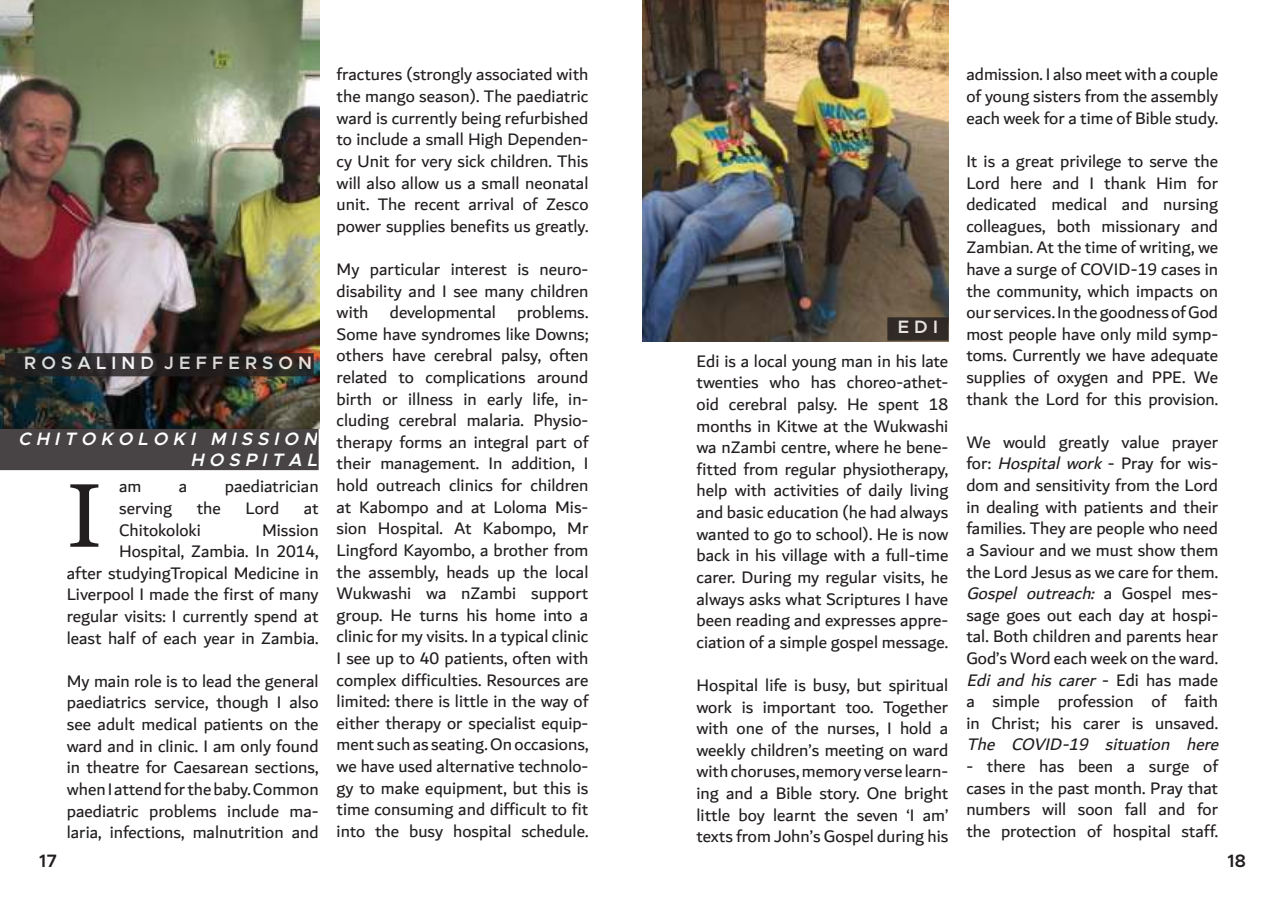
<style>
.page{position:relative;width:1285px;height:919px;background:#fff}
.page>*{position:absolute;margin:0;border:0;box-sizing:border-box;transform-origin:0 0}
.t1{font:90px "Georgia Pro";color:#221e1f}
.t2{font:18px/21.6px "Dubai";color:#221e1f;text-align:justify}
.t3{font:italic 600 18px/21.6px "Metropolis";color:#fff;text-align:right}
.t4{font:italic 18px "Dubai";color:#221e1f}
.t5{font:600 18px "Metropolis";color:#fff}
.t6{font:600 18px "Metropolis";color:#221e1f}
.s1{font-style:italic}
</style>
<div class="page">
<img style="left:0;top:0;width:320px;height:428px">
<img style="left:642px;top:0;width:306px;height:341px">
<svg style="left:8px;top:356px;width:302px;height:17px;background:#282424"></svg>
<div style="left:5px;top:353px;width:308px;height:23px;border:2px solid #221e1f"></div>
<div style="left:1px;top:429px;width:317px;height:40px;background:#484445"></div>
<div style="left:0;top:429px;width:318px;height:41px;border:2px solid #221e1f"></div>
<div style="left:887px;top:318px;width:60px;height:22px;background:#312a27"></div>
<div style="left:887px;top:317px;width:61px;height:23px;border:2px solid #221e1f"></div>
<p class="t5" style="left:24px;top:354px;width:289px">R O S A L I N D J E F F E R S O N</p>
<p class="t3" style="left:18px;top:428px;width:304px">C H I T O K O L O K I M I S S I O N<br>H O S P I T A L</p>
<p class="t2" style="left:119px;top:476px;width:24px">am</p>
<p class="t2" style="left:179px;top:476px;width:10px">a</p>
<p class="t2" style="left:225px;top:476px;width:95px">paediatrician</p>
<p class="t2" style="left:119px;top:497px;width:54px">serving</p>
<p class="t2" style="left:197px;top:497px;width:26px">the</p>
<p class="t2" style="left:245px;top:497px;width:35px">Lord</p>
<p class="t2" style="left:304px;top:497px;width:16px">at</p>
<p class="t2" style="left:119px;top:519px;width:83px">Chitokoloki</p>
<h1 class="t1" style="left:67px;top:478px;width:37px">I</h1>
<p class="t2" style="left:67px;top:519px;width:253px;text-align:right">Mission<br>Hospital, Zambia. In 2014,<br>after studyingTropical Medicine in<br>Liverpool I made the first of many regular visits: I currently spend at least half of each year in Zambia.</p>
<p class="t2" style="left:67px;top:670px;width:253px">My main role is to lead the general paediatrics service, though I also see adult medical patients on the ward and in clinic. I am only found in theatre for Caesarean sections, when I attend for the baby. Common paediatric problems include ma&shy;laria, infections, malnutrition and</p>
<p class="t2" style="left:336px;top:64px;width:253px">fractures (strongly associated with the mango season). The paediatric ward is currently being refurbished to include a small High Dependen&shy;cy Unit for very sick children. This will also allow us a small neonatal unit. The recent arrival of Zesco power supplies benefits us greatly.</p>
<p class="t2" style="left:336px;top:259px;width:253px">My particular interest is neuro&shy;disability and I see many children with developmental problems.<br>Some have syndromes like Downs; others have cerebral palsy, often related to complications around birth or illness in early life, in&shy;cluding cerebral malaria. Physio&shy;therapy forms an integral part of their management. In addition, I hold outreach clinics for children at Kabompo and at Loloma Mis&shy;sion Hospital. At Kabompo, Mr Lingford Kayombo, a brother from the assembly, heads up the local Wukwashi wa nZambi support group. He turns his home into a clinic for my visits. In a typical clinic I see up to 40 patients, often with complex difficulties. Resources are limited: there is little in the way of either therapy or specialist equip&shy;ment such as seating. On occasions, we have used alternative technolo&shy;gy to make equipment, but this is time consuming and difficult to fit into the busy hospital schedule.</p>
<p class="t5" style="left:897px;top:319px;width:42px">E D I</p>
<p class="t2" style="left:696px;top:350px;width:253px">Edi is a local young man in his late twenties who has choreo-athet&shy;oid cerebral palsy. He spent 18 months in Kitwe at the Wukwashi wa nZambi centre, where he bene&shy;fitted from regular physiotherapy, help with activities of daily living and basic education (he had always wanted to go to school). He is now back in his village with a full-time carer. During my regular visits, he always asks what Scriptures I have been reading and expresses appre&shy;ciation of a simple gospel message.</p>
<p class="t2" style="left:696px;top:674px;width:253px">Hospital life is busy, but spiritual work is important too. Together with one of the nurses, I hold a weekly children’s meeting on ward with choruses, memory verse learn&shy;ing and a Bible story. One bright little boy learnt the seven ‘I am’ texts from John’s Gospel during his</p>
<p class="t2" style="left:966px;top:64px;width:253px">admission. I also meet with a couple of young sisters from the assembly each week for a time of Bible study.</p>
<p class="t2" style="left:966px;top:151px;width:253px">It is a great privilege to serve the Lord here and I thank Him for dedicated medical and nursing colleagues, both missionary and Zambian. At the time of writing, we have a surge of COVID-19 cases in the community, which impacts on our services. In the goodness of God most people have only mild symp&shy;toms. Currently we have adequate supplies of oxygen and PPE. We thank the Lord for this provision.</p>
<p class="t2" style="left:966px;top:431px;width:253px">We would greatly value prayer for: <span class="s1">Hospital work</span> - Pray for wis&shy;dom and sensitivity from the Lord in dealing with patients and their families. They are people who need a Saviour and we must show them the Lord Jesus as we care for them.<br><span class="s1">Gospel outreach:</span> a G o s p e l m e s - sage goes out each day at hospi&shy;tal. Both children and parents hear God’s Word each week on the ward.<br><span class="s1">Edi and his carer</span> - E d i h a s m a d e a simple profession of faith in Christ; his carer is unsaved.</p>
<p class="t4" style="left:966px;top:736px;width:257px">The COVID-19 situation here</p>
<p class="t2" style="left:966px;top:755px;width:253px">- there has been a surge of cases in the past month. Pray that numbers will soon fall and for the protection of hospital staff.</p>
<p class="t6" style="left:39px;top:852px;width:19px">17</p>
<p class="t6" style="left:1227px;top:852px;width:20px">18</p>
</div>
